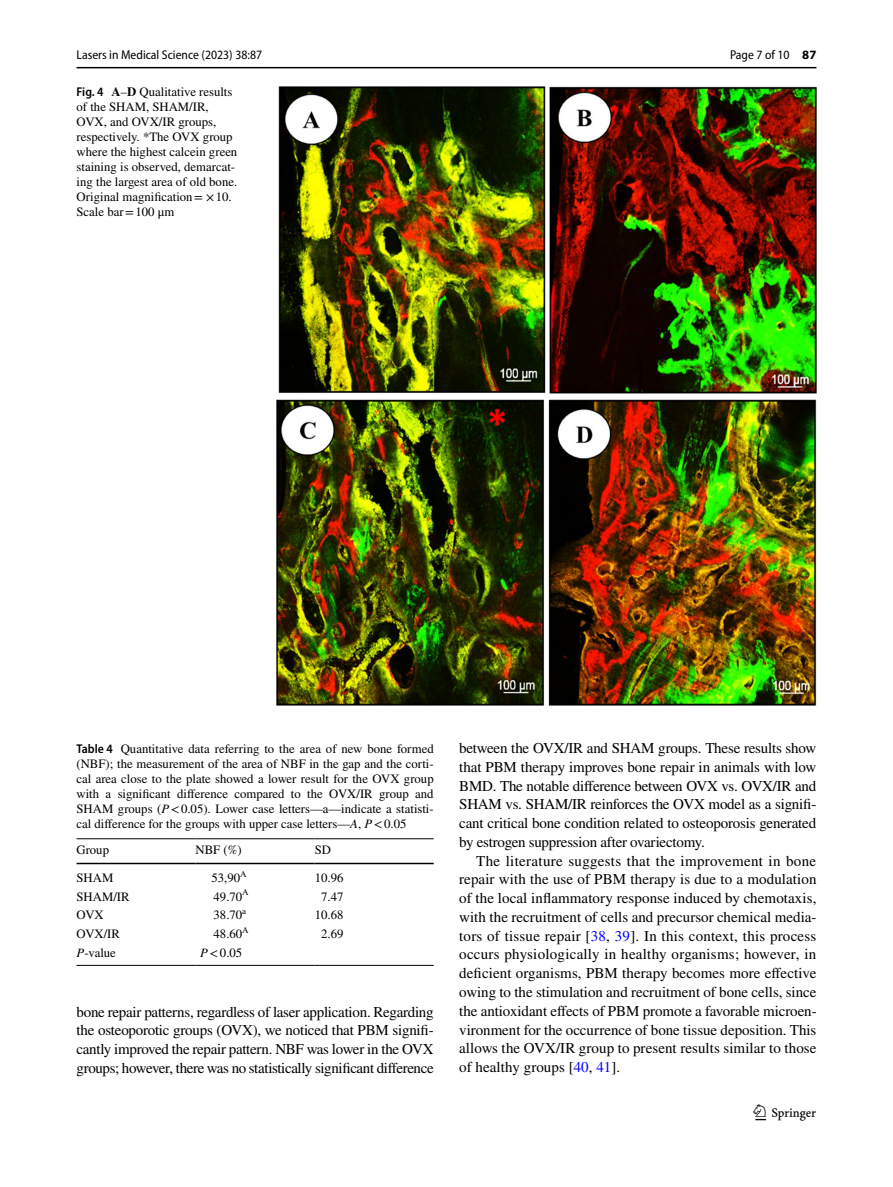
<style>
.page{position:relative;width:893px;height:1187px;background:#fff}
.page>*{position:absolute;margin:0;border:0;box-sizing:border-box;transform-origin:0 0}
.t1{font:22.5px "Springnew Regular 3";color:#000}
.t2{font:15px/18.8px "STIX";letter-spacing:-.015em;color:#000;text-align:justify}
.t3{font:12.75px/15px "STIX";color:#000}
.t4{font:semi-condensed 12.75px "Myriad Pro";color:#000}
.s1{font-family:"Myriad Pro";font-weight:600;font-stretch:semi-condensed}
.s2{font-weight:700}
.s3{font-weight:700;font-stretch:normal}
.s4{font-style:italic}
.s5{color:#00f}
</style>
<div class="page">
<hr style="left:77px;top:67px;width:739px;height:1px;background:#000">
<img style="left:276px;top:87px;width:540px;height:618px">
<hr style="left:77px;top:838px;width:119px;height:1px;background:#000">
<hr style="left:77px;top:862px;width:119px;height:2px;background:#000">
<hr style="left:196px;top:838px;width:119px;height:1px;background:#000">
<hr style="left:196px;top:862px;width:119px;height:2px;background:#000">
<hr style="left:315px;top:838px;width:119px;height:1px;background:#000">
<hr style="left:315px;top:862px;width:119px;height:2px;background:#000">
<hr style="left:77px;top:964px;width:119px;height:1px;background:#000">
<hr style="left:196px;top:964px;width:119px;height:1px;background:#000">
<hr style="left:315px;top:964px;width:119px;height:1px;background:#000">
<p class="t4" style="left:77px;top:48px;width:187px">Lasers in Medical Science (2023) 38:87</p>
<p class="t3" style="left:77px;top:85px;width:162px"><span class="s1">Fig. 4</span> <span class="s2">A</span>–<span class="s2">D</span> Qualitative results of the SHAM, SHAM/IR,<br>OVX, and OVX/IR groups, respectively. *The OVX group where the highest calcein green staining is observed, demarcat&shy;ing the largest area of old bone.<br>Original magnification= ×10.<br>Scale bar=100 μm</p>
<p class="t4" style="left:730px;top:48px;width:88px">Page 7 of 10 <span class="s3">87</span></p>
<p class="t3" style="left:77px;top:742px;width:359px;text-align:justify"><span class="s1">Table 4</span> Quantitative data referring to the area of new bone formed (NBF); the measurement of the area of NBF in the gap and the corti&shy;cal area close to the plate showed a lower result for the OVX group with a significant difference compared to the OVX/IR group and SHAM groups (<span class="s4">P</span>&lt;0.05). Lower case letters—a—indicate a statisti&shy;cal difference for the groups with upper case letters—<span class="s4">A</span>, <span class="s4">P</span>&lt;0.05</p>
<p class="t3" style="left:77px;top:842px;width:34px">Group</p>
<p class="t3" style="left:196px;top:842px;width:48px">NBF (%)</p>
<p class="t3" style="left:315px;top:842px;width:18px">SD</p>
<p class="t3" style="left:77px;top:870px;width:38px">SHAM</p>
<p class="t3" style="left:212px;top:870px;width:37px">53,90<sup>A</sup></p>
<p class="t3" style="left:315px;top:870px;width:30px">10.96</p>
<p class="t3" style="left:77px;top:889px;width:55px">SHAM/IR</p>
<p class="t3" style="left:214px;top:889px;width:37px">49.70<sup>A</sup></p>
<p class="t3" style="left:321px;top:889px;width:24px">7.47</p>
<p class="t3" style="left:77px;top:908px;width:29px">OVX</p>
<p class="t3" style="left:214px;top:908px;width:34px">38.70<sup>a</sup></p>
<p class="t3" style="left:315px;top:908px;width:30px">10.68</p>
<p class="t3" style="left:77px;top:927px;width:45px">OVX/IR</p>
<p class="t3" style="left:214px;top:927px;width:37px">48.60<sup>A</sup></p>
<p class="t3" style="left:321px;top:927px;width:24px">2.69</p>
<p class="t3" style="left:77px;top:945px;width:41px"><span class="s4">P</span>-value</p>
<p class="t3" style="left:200px;top:945px;width:44px"><span class="s4">P</span>&lt;0.05</p>
<p class="t2" style="left:77px;top:1003px;width:359px">bone repair patterns, regardless of laser application. Regarding the osteoporotic groups (OVX), we noticed that PBM signifi&shy;cantly improved the repair pattern. NBF was lower in the OVX groups; however, there was no statistically significant difference</p>
<p class="t2" style="left:459px;top:739px;width:359px">between the OVX/IR and SHAM groups. These results show that PBM therapy improves bone repair in animals with low BMD. The notable difference between OVX vs. OVX/IR and SHAM vs. SHAM/IR reinforces the OVX model as a signifi&shy;cant critical bone condition related to osteoporosis generated by estrogen suppression after ovariectomy.</p>
<p class="t2" style="left:459px;top:852px;width:359px;text-indent:17px">The literature suggests that the improvement in bone repair with the use of PBM therapy is due to a modulation of the local inflammatory response induced by chemotaxis, with the recruitment of cells and precursor chemical media&shy;tors of tissue repair [<span class="s5">38</span>, <span class="s5">39</span>]. In this context, this process occurs physiologically in healthy organisms; however, in deficient organisms, PBM therapy becomes more effective owing to the stimulation and recruitment of bone cells, since the antioxidant effects of PBM promote a favorable microen&shy;vironment for the occurrence of bone tissue deposition. This allows the OVX/IR group to present results similar to those of healthy groups [<span class="s5">40</span>, <span class="s5">41</span>].</p>
<h1 class="t1" style="left:755px;top:1104px;width:62px">1 3</h1>
</div>
